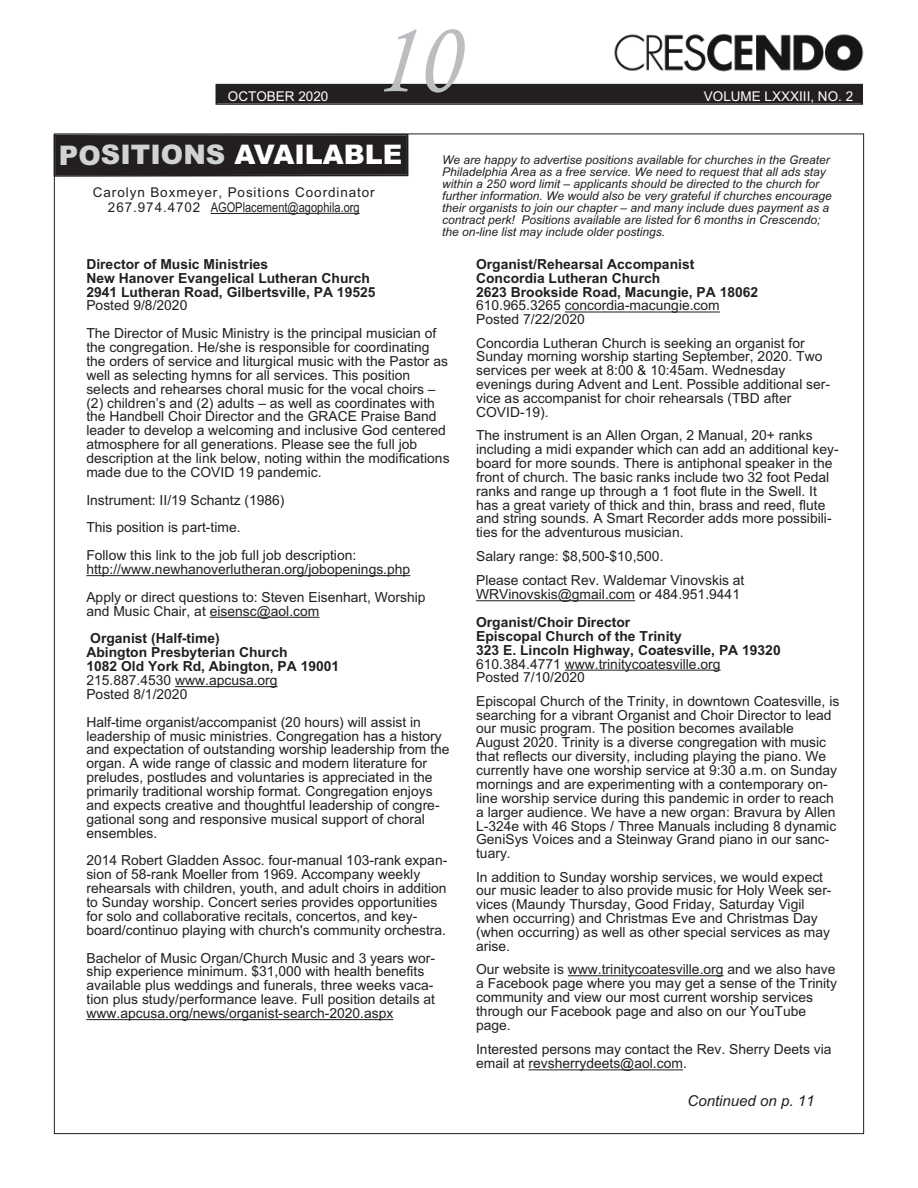
<style>
.page{position:relative;width:918px;height:1188px;background:#fff}
.page>*{position:absolute;margin:0;border:0;box-sizing:border-box;transform-origin:0 0}
.t1{font:italic 90px "Calisto";color:#bcbdc0}
.t2{font:900 27px "Arial";color:#d1d2d4}
.t3{font:italic 15px "Arial";color:#231f20}
.t4{font:13.95px/14px "Arial";color:#231f20}
.t5{font:700 13.95px/13.8px "Arial";color:#231f20}
.t6{font:13.8px/13.8px "Arial";color:#231f20}
.t7{font:700 13.8px/13.8px "Arial";color:#231f20}
.t8{font:13.5px "Arial Narrow";color:#231f20}
.t9{font:13.5px "Arial";letter-spacing:.065em;color:#231f20}
.t10{font:13.5px "Arial";color:#fff}
.t11{font:italic 12px/12px "Arial";color:#231f20}
.s1{color:#fff}
.s2{font-family:"Arial"}
</style>
<div class="page">
<div style="left:217px;top:85px;width:645px;height:18px;background:#231f20"></div>
<div style="left:216px;top:84px;width:647px;height:21px;border:2px solid #231f20"></div>
<img style="left:614px;top:34px;width:250px;height:38px">
<svg style="left:53px;top:133px;width:356px;height:44px;background:#2a2627"></svg>
<hr style="left:211px;top:213px;width:149px;height:1px;background:#231f20">
<hr style="left:86px;top:575px;width:324px;height:1px;background:#231f20">
<hr style="left:210px;top:617px;width:109px;height:1px;background:#231f20">
<hr style="left:175px;top:686px;width:103px;height:1px;background:#231f20">
<hr style="left:86px;top:1019px;width:307px;height:1px;background:#231f20">
<hr style="left:565px;top:311px;width:155px;height:2px;background:#231f20">
<hr style="left:476px;top:600px;width:159px;height:1px;background:#231f20">
<hr style="left:565px;top:670px;width:156px;height:1px;background:#231f20">
<hr style="left:568px;top:975px;width:156px;height:1px;background:#231f20">
<hr style="left:529px;top:1069px;width:154px;height:1px;background:#231f20">
<p class="t10" style="left:228px;top:88px;width:102px">OCTOBER 2020</p>
<h1 class="t1" style="left:377px;top:7px;width:86px">10</h1>
<p class="t10" style="left:704px;top:88px;width:151px">VOLUME LXXXIII, NO. 2</p>
<h2 class="t2" style="left:59px;top:139px;width:345px">POSITIONS <span class="s1">AVAILABLE</span></h2>
<p class="t9" style="left:93px;top:184px;width:283px">Carolyn Boxmeyer, Positions Coordinator</p>
<p class="t8" style="left:108px;top:199px;width:253px"><span class="s2">267.974.4702</span> AGOPlacement@agophila.org</p>
<p class="t11" style="left:442px;top:154px;width:391px">We are happy to advertise positions available for churches in the Greater Philadelphia Area as a free service. We need to request that all ads stay within a 250 word limit – applicants should be directed to the church for further information. We would also be very grateful if churches encourage their organists to join our chapter – and many include dues payment as a contract perk! Positions available are listed for 6 months in Crescendo; the on-line list may include older postings.</p>
<p class="t5" style="left:86px;top:257px;width:291px">Director of Music Ministries<br>New Hanover Evangelical Lutheran Church<br>2941 Lutheran Road, Gilbertsville, PA 19525</p>
<p class="t4" style="left:86px;top:292px;width:352px;line-height:27.8px">Posted 9/8/2020<br>The Director of Music Ministry is the principal musician of</p>
<p class="t4" style="left:86px;top:340px;width:365px">the congregation. He/she is responsible for coordinating the orders of service and liturgical music with the Pastor as well as selecting hymns for all services. This position selects and rehearses choral music for the vocal choirs – (2) children’s and (2) adults – as well as coordinates with the Handbell Choir Director and the GRACE Praise Band leader to develop a welcoming and inclusive God centered atmosphere for all generations. Please see the full job description at the link below, noting within the modifications made due to the COVID 19 pandemic.</p>
<p class="t4" style="left:86px;top:486px;width:271px;line-height:27.8px">Instrument: II/19 Schantz (1986)<br>This position is part-time.<br>Follow this link to the job full job description:</p>
<p class="t4" style="left:86px;top:562px;width:325px">http://www.newhanoverlutheran.org/jobopenings.php</p>
<p class="t6" style="left:86px;top:590px;width:341px">Apply or direct questions to: Steven Eisenhart, Worship and Music Chair, at eisensc@aol.com</p>
<p class="t7" style="left:86px;top:632px;width:254px">Organist (Half-time)<br>Abington Presbyterian Church<br>1082 Old York Rd, Abington, PA 19001</p>
<p class="t6" style="left:86px;top:673px;width:193px">215.887.4530 www.apcusa.org<br>Posted 8/1/2020</p>
<p class="t6" style="left:86px;top:715px;width:365px">Half-time organist/accompanist (20 hours) will assist in leadership of music ministries. Congregation has a history and expectation of outstanding worship leadership from the organ. A wide range of classic and modern literature for preludes, postludes and voluntaries is appreciated in the primarily traditional worship format. Congregation enjoys and expects creative and thoughtful leadership of congre&shy;gational song and responsive musical support of choral ensembles.</p>
<p class="t6" style="left:86px;top:854px;width:362px">2014 Robert Gladden Assoc. four-manual 103-rank expan&shy;sion of 58-rank Moeller from 1969. Accompany weekly rehearsals with children, youth, and adult choirs in addition to Sunday worship. Concert series provides opportunities for solo and collaborative recitals, concertos, and key&shy;board/continuo playing with church's community orchestra.</p>
<p class="t6" style="left:86px;top:951px;width:350px">Bachelor of Music Organ/Church Music and 3 years wor&shy;ship experience minimum. $31,000 with health benefits available plus weddings and funerals, three weeks vaca&shy;tion plus study/performance leave. Full position details at www.apcusa.org/news/organist-search-2020.aspx</p>
<p class="t7" style="left:476px;top:257px;width:284px">Organist/Rehearsal Accompanist<br>Concordia Lutheran Church<br>2623 Brookside Road, Macungie, PA 18062</p>
<p class="t6" style="left:476px;top:299px;width:245px">610.965.3265 concordia-macungie.com<br>Posted 7/22/2020</p>
<p class="t6" style="left:476px;top:336px;width:356px">Concordia Lutheran Church is seeking an organist for Sunday morning worship starting September, 2020. Two services per week at 8:00 &amp; 10:45am. Wednesday evenings during Advent and Lent. Possible additional ser&shy;vice as accompanist for choir rehearsals (TBD after COVID-19).</p>
<p class="t6" style="left:476px;top:428px;width:364px">The instrument is an Allen Organ, 2 Manual, 20+ ranks including a midi expander which can add an additional key&shy;board for more sounds. There is antiphonal speaker in the front of church. The basic ranks include two 32 foot Pedal ranks and range up through a 1 foot flute in the Swell. It has a great variety of thick and thin, brass and reed, flute and string sounds. A Smart Recorder adds more possibili&shy;ties for the adventurous musician.</p>
<p class="t6" style="left:476px;top:543px;width:270px;line-height:24.8px">Salary range: $8,500-$10,500.<br>Please contact Rev. Waldemar Vinovskis at</p>
<p class="t6" style="left:476px;top:587px;width:265px">WRVinovskis@gmail.com or 484.951.9441</p>
<p class="t7" style="left:476px;top:615px;width:306px">Organist/Choir Director<br>Episcopal Church of the Trinity<br>323 E. Lincoln Highway, Coatesville, PA 19320</p>
<p class="t6" style="left:476px;top:657px;width:246px">610.384.4771 www.trinitycoatesville.org<br>Posted 7/10/2020</p>
<p class="t6" style="left:476px;top:694px;width:365px">Episcopal Church of the Trinity, in downtown Coatesville, is searching for a vibrant Organist and Choir Director to lead our music program. The position becomes available August 2020. Trinity is a diverse congregation with music that reflects our diversity, including playing the piano. We currently have one worship service at 9:30 a.m. on Sunday mornings and are experimenting with a contemporary on&shy;line worship service during this pandemic in order to reach a larger audience. We have a new organ: Bravura by Allen L-324e with 46 Stops / Three Manuals including 8 dynamic GeniSys Voices and a Steinway Grand piano in our sanc&shy;tuary.</p>
<p class="t6" style="left:476px;top:870px;width:357px">In addition to Sunday worship services, we would expect our music leader to also provide music for Holy Week ser&shy;vices (Maundy Thursday, Good Friday, Saturday Vigil when occurring) and Christmas Eve and Christmas Day (when occurring) as well as other special services as may arise.</p>
<p class="t6" style="left:476px;top:962px;width:362px">Our website is www.trinitycoatesville.org and we also have a Facebook page where you may get a sense of the Trinity community and view our most current worship services through our Facebook page and also on our YouTube page.</p>
<p class="t6" style="left:476px;top:1043px;width:357px">Interested persons may contact the Rev. Sherry Deets via email at revsherrydeets@aol.com.</p>
<p class="t3" style="left:688px;top:1092px;width:128px">Continued on p. 11</p>
</div>
